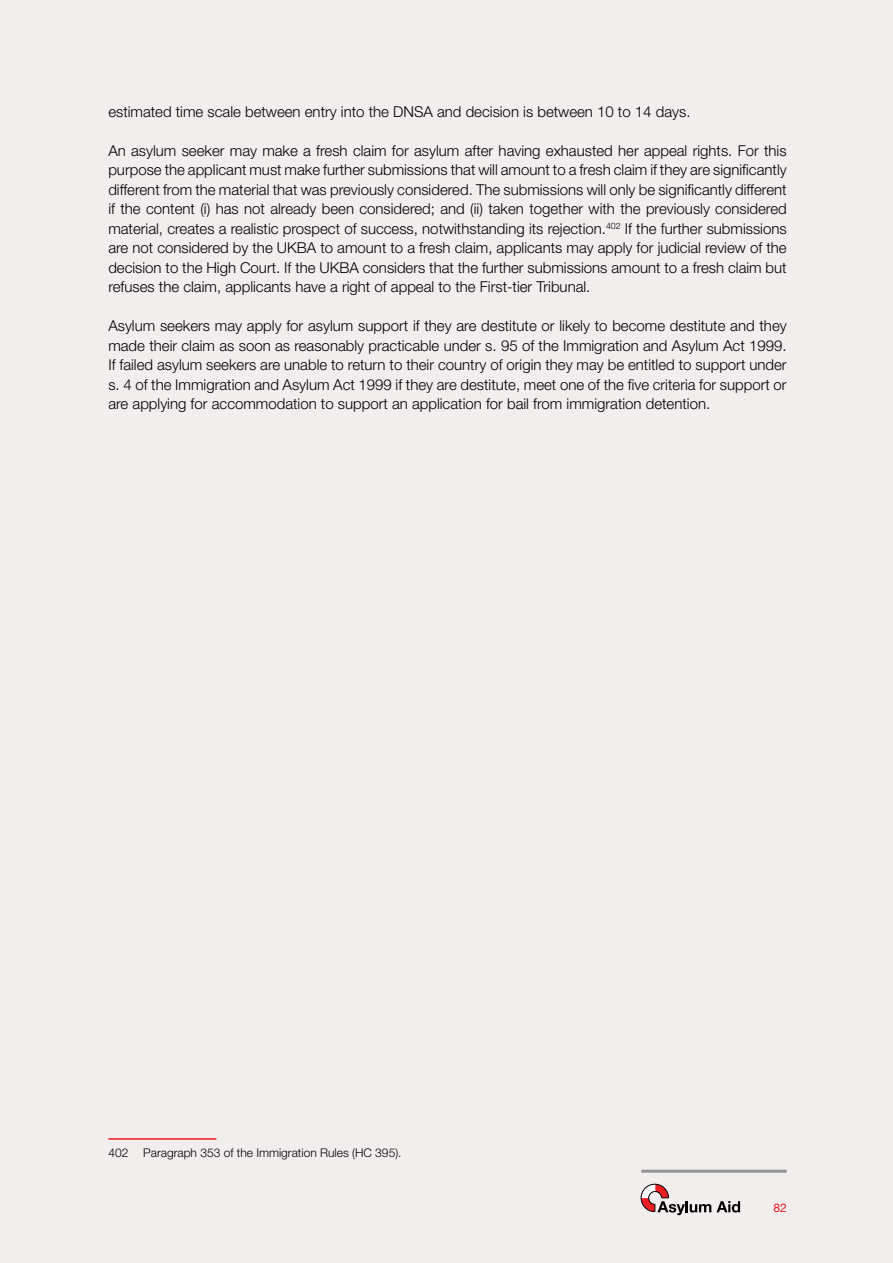
<style>
.page{position:relative;width:893px;height:1263px;background:#f2eeed}
.page>*{position:absolute;margin:0;border:0;box-sizing:border-box;transform-origin:0 0}
.t1{font:300 15px/19.5px "Helvetica Neue";color:#000;text-align:justify}
.t2{font:300 12px "Helvetica Neue";color:#000}
.t3{font:12px "Helvetica Neue";color:#ed1d24}
</style>
<div class="page">
<svg style="left:641px;top:1184px;width:99px;height:31px"></svg>
<hr style="left:641px;top:1170px;width:146px;height:3px;background:#939598">
<hr style="left:108px;top:1138px;width:108px;height:2px;background:#ed1d24">
<p class="t1" style="left:108px;top:101px;width:584px">estimated time scale between entry into the DNSA and decision is between 10 to 14 days.</p>
<p class="t1" style="left:108px;top:140px;width:680px">An asylum seeker may make a fresh claim for asylum after having exhausted her appeal rights. For this purpose the applicant must make further submissions that will amount to a fresh claim if they are significantly different from the material that was previously considered. The submissions will only be significantly different if the content (i) has not already been considered; and (ii) taken together with the previously considered material, creates a realistic prospect of success, notwithstanding its rejection.<sup>402</sup> If the further submissions are not considered by the UKBA to amount to a fresh claim, applicants may apply for judicial review of the decision to the High Court. If the UKBA considers that the further submissions amount to a fresh claim but refuses the claim, applicants have a right of appeal to the First-tier Tribunal.</p>
<p class="t1" style="left:108px;top:316px;width:680px">Asylum seekers may apply for asylum support if they are destitute or likely to become destitute and they made their claim as soon as reasonably practicable under s. 95 of the Immigration and Asylum Act 1999.<br>If failed asylum seekers are unable to return to their country of origin they may be entitled to support under s. 4 of the Immigration and Asylum Act 1999 if they are destitute, meet one of the five criteria for support or are applying for accommodation to support an application for bail from immigration detention.</p>
<p class="t2" style="left:108px;top:1145px;width:295px">402 Paragraph 353 of the Immigration Rules (HC 395).</p>
<p class="t3" style="left:773px;top:1200px;width:15px">82</p>
</div>
